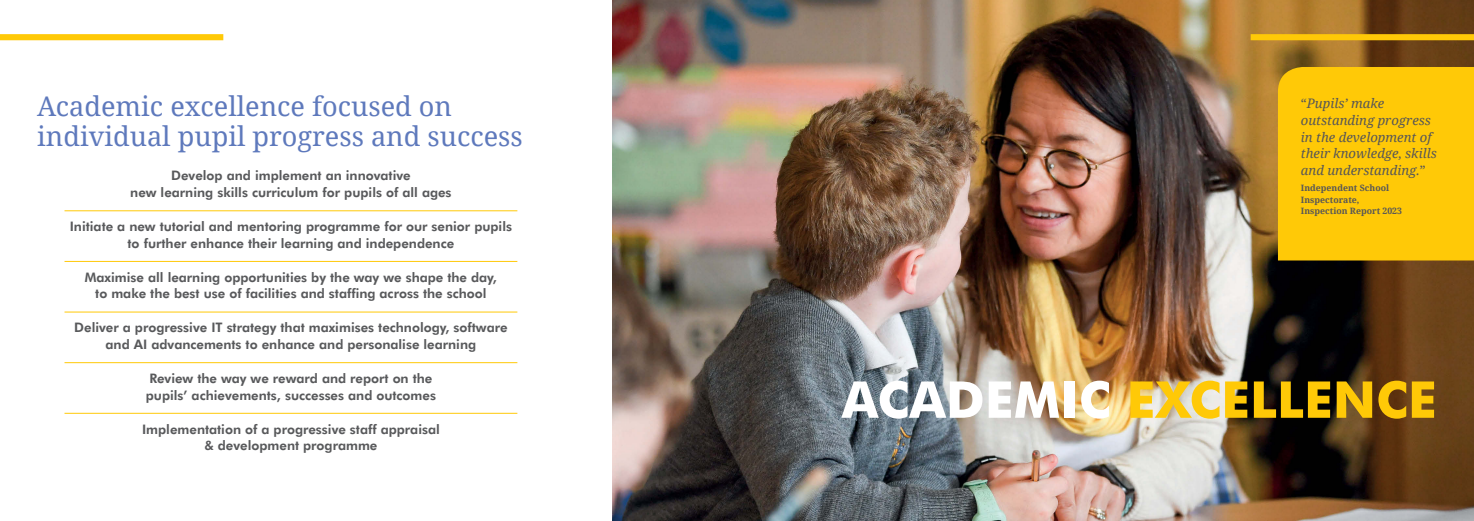
<style>
.page{position:relative;width:1474px;height:521px;background:#fff}
.page>*{position:absolute;margin:0;border:0;box-sizing:border-box;transform-origin:0 0}
.t1{font:700 50.75px "Futura BT";color:#ffc907}
.t2{font:27.12px/30.6px "Noto Serif";color:#5e79bc}
.t3{font:800 13.12px/16.6px "Futura BT";color:#58595b;text-align:center}
.t4{font:italic 13.12px/16.6px "Noto Serif";color:#575657}
.t5{font:700 8.75px/11.4px "Noto Serif";color:#575657}
.s1{font-style:normal}
.s2{color:#fff}
</style>
<div class="page">
<img style="left:613px;top:0;width:860px;height:521px">
<div style="left:1250px;top:34px;width:223px;height:6px;background:#ffc907"></div>
<div style="left:0;top:34px;width:223px;height:6px;background:#ffc907"></div>
<hr style="left:64px;top:210px;width:453px;height:1px;background:#ffc907">
<hr style="left:64px;top:261px;width:453px;height:1px;background:#ffc907">
<hr style="left:64px;top:312px;width:453px;height:1px;background:#ffc907">
<hr style="left:64px;top:362px;width:453px;height:1px;background:#ffc907">
<hr style="left:64px;top:413px;width:453px;height:1px;background:#ffc907">
<div style="left:1277px;top:67px;width:196px;height:193px;background:#ffc907"></div>
<h2 class="t2" style="left:37px;top:90px;width:487px">Academic excellence focused on individual pupil progress and success</h2>
<p class="t3" style="left:130px;top:167px;width:323px">Develop and implement an innovative<br>new learning skills curriculum for pupils of all ages</p>
<p class="t3" style="left:70px;top:218px;width:444px">Initiate a new tutorial and mentoring programme for our senior pupils to further enhance their learning and independence</p>
<p class="t3" style="left:85px;top:269px;width:413px">Maximise all learning opportunities by the way we shape the day, to make the best use of facilities and staffing across the school</p>
<p class="t3" style="left:74px;top:319px;width:435px">Deliver a progressive IT strategy that maximises technology, software and AI advancements to enhance and personalise learning</p>
<p class="t3" style="left:146px;top:370px;width:292px;text-align:left">Review the way we reward and report on the pupils’ achievements, successes and outcomes</p>
<p class="t3" style="left:142px;top:420px;width:299px">Implementation of a progressive staff appraisal &amp; development programme</p>
<p class="t4" style="left:1300px;top:95px;width:137px"><span class="s1">“</span>Pupils’ make outstanding progress in the development of their knowledge, skills and understanding.<span class="s1">”</span></p>
<p class="t5" style="left:1300px;top:182px;width:103px">Independent School<br>Inspectorate,<br>Inspection Report 2023</p>
<h1 class="t1" style="left:841px;top:369px;width:590px"><span class="s2">ACADEMI C</span> EXCELLENCE</h1>
</div>
